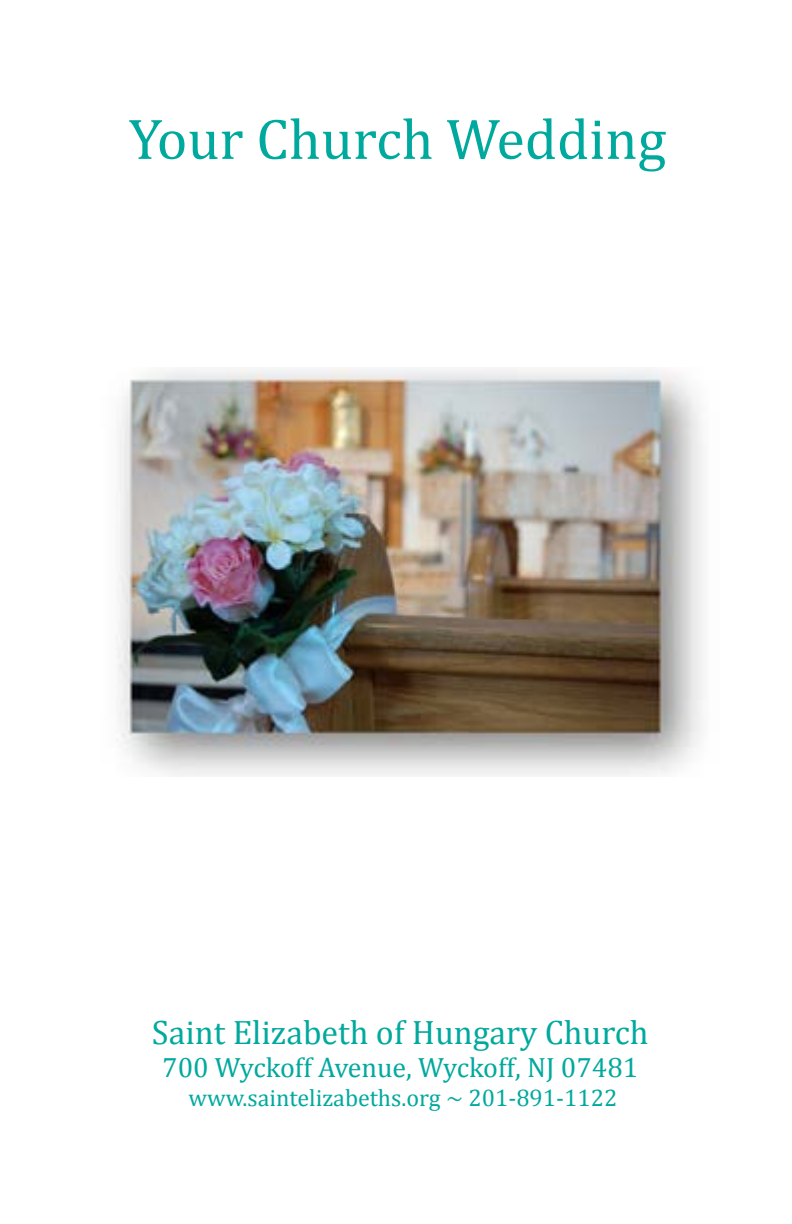
<style>
.page{position:relative;width:792px;height:1224px;background:#fff}
.page>*{position:absolute;margin:0;border:0;box-sizing:border-box;transform-origin:0 0}
.t1{font:58px "Cambria";color:#00a99e}
.t2{font:34px "Cambria";color:#00a99e}
.t3{font:28px "Cambria";color:#00a99e}
.t4{font:24px "Cambria";color:#00a99e}
</style>
<div class="page">
<img style="left:116px;top:367px;width:587px;height:409px">
<h1 class="t1" style="left:129px;top:105px;width:539px">Your Church Wedding</h1>
<h2 class="t2" style="left:152px;top:1012px;width:498px">Saint Elizabeth of Hungary Church</h2>
<p class="t3" style="left:162px;top:1051px;width:478px">700 Wyckoff Avenue, Wyckoff, NJ 07481</p>
<p class="t4" style="left:189px;top:1084px;width:430px">www.saintelizabeths.org ~ 201-891-1122</p>
</div>
